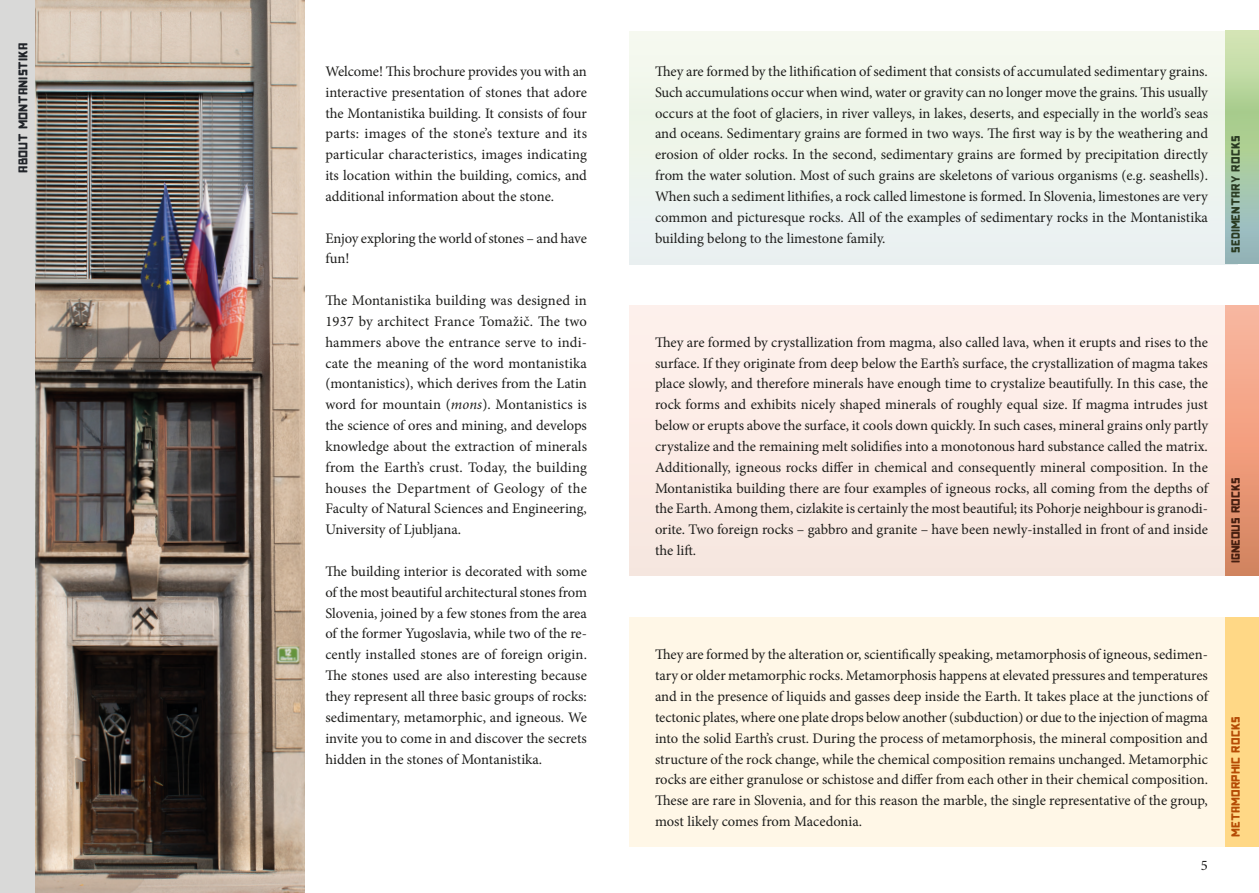
<style>
.page{position:relative;width:1259px;height:893px;background:#fff}
.page>*{position:absolute;margin:0;border:0;box-sizing:border-box;transform-origin:0 0}
.info_okence{font:14.55px/20.9px "Minion Pro";letter-spacing:-.005em;color:#1d1d1b;text-align:justify}
.glavna_poglavja{font:13.5px "Kamenkos";color:#212429}
.naslovi_lokacij{font:12.75px "Kamenkos";color:#2a3b22}
.naslovi_lokacij-2{font:12.75px "Kamenkos";color:#b54b04}
.naslovi_lokacij-3{font:12.75px "Kamenkos";color:#451e10}
.s1{font-style:italic}
</style>
<div class="page">
<img style="left:34px;top:0;width:270px;height:893px">
<div style="left:0;top:0;width:34px;height:893px;background:#d9d9d8"></div>
<svg style="left:1237px;top:31px;width:22px;height:232px;background:#adcca7"></svg>
<div style="left:629px;top:31px;width:608px;height:233px;background:#eef5ee"></div>
<div style="left:1225px;top:305px;width:34px;height:271px;background:linear-gradient(to bottom,#ffb9a1,#d9845e)"></div>
<div style="left:629px;top:305px;width:608px;height:271px;background:#fcece5"></div>
<div style="left:1225px;top:618px;width:34px;height:229px;background:#ffd886"></div>
<div style="left:629px;top:618px;width:608px;height:229px;background:#fff7e7"></div>
<p class="glavna_poglavja" style="left:16px;top:173px;width:132px;rotate:-90deg">ABOUT MONTANISTIKA</p>
<p class="info_okence" style="left:325px;top:61px;width:263px">Welcome! This brochure provides you with an interactive presentation of stones that adore the Montanistika building. It consists of four parts: images of the stone’s texture and its particular characteristics, images indicating its location within the building, comics, and additional information about the stone.</p>
<p class="info_okence" style="left:325px;top:228px;width:263px">Enjoy exploring the world of stones – and have fun!</p>
<p class="info_okence" style="left:325px;top:290px;width:263px">The Montanistika building was designed in 1937 by architect France Tomažič. The two hammers above the entrance serve to indi&shy;cate the meaning of the word montanistika (montanistics), which derives from the Latin word for mountain (<span class="s1">mons</span>). Montanistics is the science of ores and mining, and develops knowledge about the extraction of minerals from the Earth’s crust. Today, the building houses the Department of Geology of the Faculty of Natural Sciences and Engineering, University of Ljubljana.</p>
<p class="info_okence" style="left:325px;top:561px;width:263px">The building interior is decorated with some of the most beautiful architectural stones from Slovenia, joined by a few stones from the area of the former Yugoslavia, while two of the re&shy;cently installed stones are of foreign origin.<br>The stones used are also interesting because they represent all three basic groups of rocks: sedimentary, metamorphic, and igneous. We invite you to come in and discover the secrets hidden in the stones of Montanistika.</p>
<p class="info_okence" style="left:655px;top:61px;width:554px">They are formed by the lithification of sediment that consists of accumulated sedimentary grains.<br>Such accumulations occur when wind, water or gravity can no longer move the grains. This usually occurs at the foot of glaciers, in river valleys, in lakes, deserts, and especially in the world’s seas and oceans. Sedimentary grains are formed in two ways. The first way is by the weathering and erosion of older rocks. In the second, sedimentary grains are formed by precipitation directly from the water solution. Most of such grains are skeletons of various organisms (e.g. seashells).<br>When such a sediment lithifies, a rock called limestone is formed. In Slovenia, limestones are very common and picturesque rocks. All of the examples of sedimentary rocks in the Montanistika building belong to the limestone family.</p>
<p class="naslovi_lokacij" style="left:1228px;top:253px;width:119px;rotate:-90deg">SEDIMENTARY ROCKS</p>
<p class="info_okence" style="left:655px;top:332px;width:554px">They are formed by crystallization from magma, also called lava, when it erupts and rises to the surface. If they originate from deep below the Earth’s surface, the crystallization of magma takes place slowly, and therefore minerals have enough time to crystalize beautifully. In this case, the rock forms and exhibits nicely shaped minerals of roughly equal size. If magma intrudes just below or erupts above the surface, it cools down quickly. In such cases, mineral grains only partly crystalize and the remaining melt solidifies into a monotonous hard substance called the matrix.<br>Additionally, igneous rocks differ in chemical and consequently mineral composition. In the Montanistika building there are four examples of igneous rocks, all coming from the depths of the Earth. Among them, cizlakite is certainly the most beautiful; its Pohorje neighbour is granodi&shy;orite. Two foreign rocks – gabbro and granite – have been newly-installed in front of and inside the lift.</p>
<p class="naslovi_lokacij-3" style="left:1228px;top:563px;width:88px;rotate:-90deg">IGNEOUS ROCKS</p>
<p class="info_okence" style="left:655px;top:644px;width:554px">They are formed by the alteration or, scientifically speaking, metamorphosis of igneous, sedimen&shy;tary or older metamorphic rocks. Metamorphosis happens at elevated pressures and temperatures and in the presence of liquids and gasses deep inside the Earth. It takes place at the junctions of tectonic plates, where one plate drops below another (subduction) or due to the injection of magma into the solid Earth’s crust. During the process of metamorphosis, the mineral composition and structure of the rock change, while the chemical composition remains unchanged. Metamorphic rocks are either granulose or schistose and differ from each other in their chemical composition.<br>These are rare in Slovenia, and for this reason the marble, the single representative of the group, most likely comes from Macedonia.</p>
<p class="info_okence" style="left:1201px;top:855px;width:8px">5</p>
<p class="naslovi_lokacij-2" style="left:1228px;top:836px;width:122px;rotate:-90deg">METAMORPHIC ROCKS</p>
</div>
